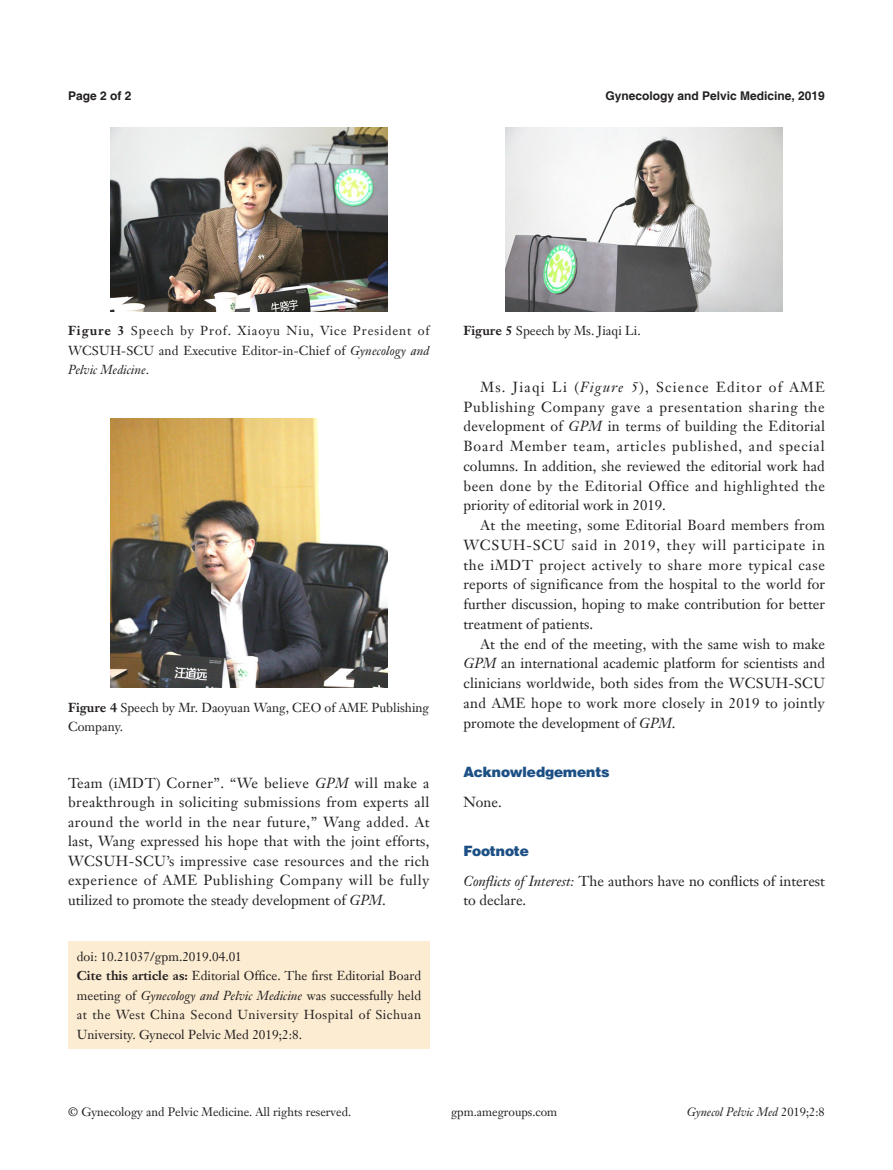
<style>
.page{position:relative;width:893px;height:1170px;background:#fff}
.page>*{position:absolute;margin:0;border:0;box-sizing:border-box;transform-origin:0 0}
.t1{font:14.25px/19.8px "Janson Text LT";color:#231f20;text-align:justify}
.t2{font:900 14.25px "Helvetica";color:#1c5085}
.Cite{font:12.75px/19.5px "Janson Text LT";color:#231f20;text-align:justify}
.t3{font:12px "Janson Text LT";color:#231f20}
.t4{font:700 12px "Helvetica";color:#231f20}
.t5{font:italic 12px "Janson Text LT";color:#231f20}
.s1{font-weight:700}
.s2{font-style:italic}
.s3{font-style:normal}
</style>
<div class="page">
<img style="left:111px;top:419px;width:276px;height:268px">
<img style="left:506px;top:128px;width:276px;height:184px">
<img style="left:111px;top:128px;width:276px;height:184px">
<div style="left:68px;top:941px;width:362px;height:108px;background:#fcedd2"></div>
<p class="t4" style="left:68px;top:88px;width:65px">Page 2 of 2</p>
<p class="t4" style="left:605px;top:88px;width:221px">Gynecology and Pelvic Medicine, 2019</p>
<p class="Cite" style="left:68px;top:321px;width:363px"><span class="s1">Figure 3</span> Speech by Prof. Xiaoyu Niu, Vice President of WCSUH-SCU and Executive Editor-in-Chief of <span class="s2">Gynecology and Pelvic Medicine</span>.</p>
<p class="Cite" style="left:68px;top:697px;width:363px"><span class="s1">Figure 4</span> Speech by Mr. Daoyuan Wang, CEO of AME Publishing<br>Company.</p>
<p class="t1" style="left:68px;top:772px;width:363px">Team (iMDT) Corner”. “We believe <span class="s2">GPM</span> will make a breakthrough in soliciting submissions from experts all around the world in the near future,” Wang added. At last, Wang expressed his hope that with the joint efforts, WCSUH-SCU’s impressive case resources and the rich experience of AME Publishing Company will be fully utilized to promote the steady development of <span class="s2">GPM</span>.</p>
<p class="Cite" style="left:77px;top:946px;width:167px">doi: 10.21037/gpm.2019.04.01</p>
<p class="Cite" style="left:77px;top:965px;width:346px"><span class="s1">Cite this article as:</span> Editorial Office. The first Editorial Board meeting of <span class="s2">Gynecology and Pelvic Medicine</span> was successfully held at the West China Second University Hospital of Sichuan University. Gynecol Pelvic Med 2019;2:8.</p>
<p class="Cite" style="left:463px;top:321px;width:179px"><span class="s1">Figure 5</span> Speech by Ms. Jiaqi Li.</p>
<p class="t1" style="left:463px;top:377px;width:363px;text-indent:17px">Ms. Jiaqi Li (<span class="s2">Figure 5</span>), Science Editor of AME Publishing Company gave a presentation sharing the development of <span class="s2">GPM</span> in terms of building the Editorial Board Member team, articles published, and special columns. In addition, she reviewed the editorial work had been done by the Editorial Office and highlighted the priority of editorial work in 2019.</p>
<p class="t1" style="left:463px;top:515px;width:363px;text-indent:17px">At the meeting, some Editorial Board members from WCSUH-SCU said in 2019, they will participate in the iMDT project actively to share more typical case reports of significance from the hospital to the world for further discussion, hoping to make contribution for better treatment of patients.</p>
<p class="t1" style="left:463px;top:633px;width:363px;text-indent:17px">At the end of the meeting, with the same wish to make <span class="s2">GPM</span> an international academic platform for scientists and clinicians worldwide, both sides from the WCSUH-SCU and AME hope to work more closely in 2019 to jointly promote the development of <span class="s2">GPM</span>.</p>
<p class="t2" style="left:463px;top:762px;width:148px">Acknowledgements</p>
<p class="t1" style="left:463px;top:791px;width:40px">None.</p>
<p class="t2" style="left:463px;top:841px;width:67px">Footnote</p>
<p class="t1" style="left:463px;top:870px;width:363px"><span class="s2">Conflicts of Interest:</span> The authors have no conflicts of interest to declare.</p>
<p class="t3" style="left:68px;top:1104px;width:284px">© Gynecology and Pelvic Medicine. All rights reserved.</p>
<p class="t3" style="left:451px;top:1104px;width:108px">gpm.amegroups.com</p>
<p class="t5" style="left:687px;top:1104px;width:139px">Gynecol Pelvic Med <span class="s3">2019;2:8</span></p>
</div>
